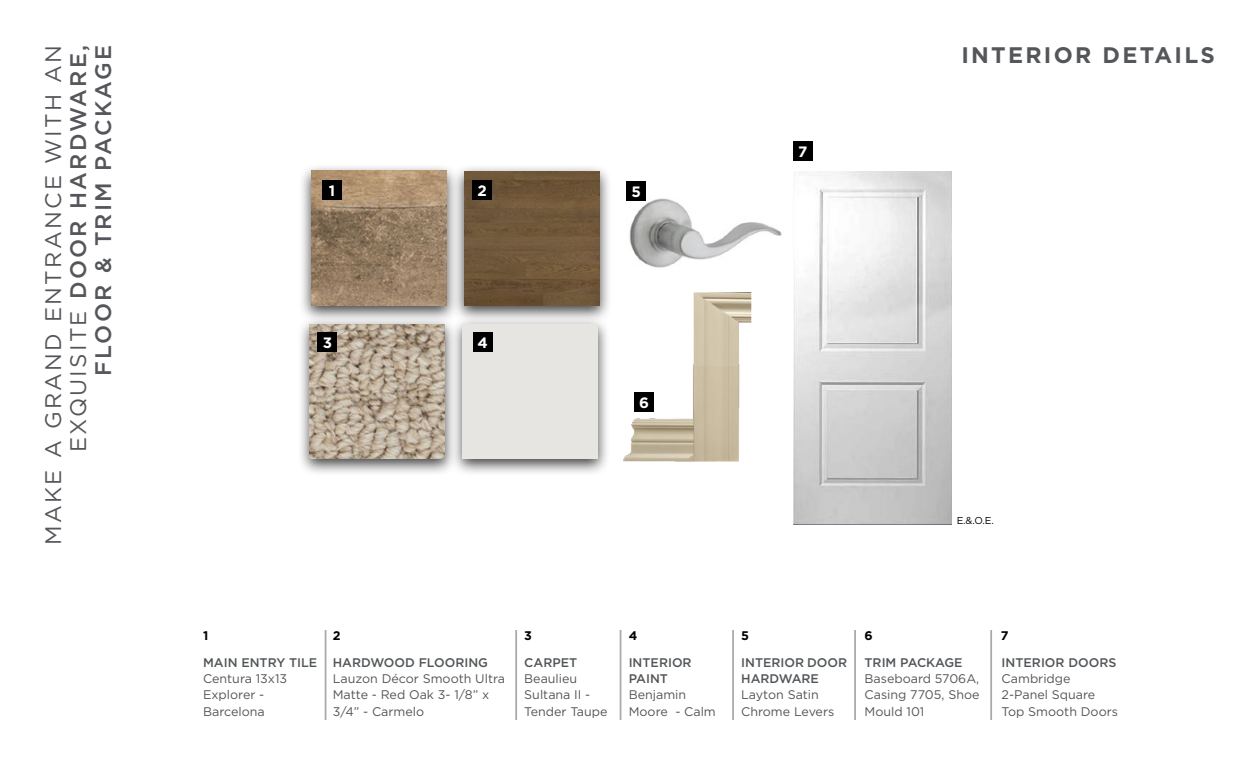
<style>
.page{position:relative;width:1260px;height:765px;background:#fff}
.page>*{position:absolute;margin:0;border:0;box-sizing:border-box;transform-origin:0 0}
.t1{font:22.5px/25px "Gotham";letter-spacing:.1em;color:#54565a;text-align:right}
.t2{font:700 22.5px "Gotham";letter-spacing:.1em;color:#54565a}
.t3{font:700 15px "Gotham";color:#fff}
.t4{font:12.5px/16.2px "Gotham";color:#525558}
.t5{font:500 12.5px/16.2px "Gotham";color:#525558}
.t6{font:700 12.5px "Gotham";color:#000}
.t7{font:10px "Gotham";color:#000}
.s1{font-weight:500}
</style>
<div class="page">
<hr style="left:325px;top:630px;width:1px;height:90px;background:#a7a9ac">
<hr style="left:515px;top:630px;width:2px;height:90px;background:#a7a9ac">
<hr style="left:854px;top:630px;width:2px;height:90px;background:#a7a9ac">
<hr style="left:620px;top:630px;width:1px;height:90px;background:#a7a9ac">
<hr style="left:732px;top:630px;width:2px;height:90px;background:#a7a9ac">
<hr style="left:990px;top:630px;width:2px;height:90px;background:#a7a9ac">
<img style="left:793px;top:171px;width:158px;height:353px">
<div style="left:450px;top:316px;width:160px;height:161px;background:#000;opacity:.75"></div>
<div style="left:463px;top:324px;width:135px;height:135px;background:#e6e5e1"></div>
<div style="left:299px;top:163px;width:160px;height:160px;background:#000;opacity:.75"></div>
<img style="left:311px;top:170px;width:135px;height:135px">
<div style="left:297px;top:316px;width:160px;height:161px;background:#000;opacity:.75"></div>
<img style="left:310px;top:324px;width:135px;height:135px">
<div style="left:452px;top:163px;width:160px;height:160px;background:#000;opacity:.75"></div>
<img style="left:464px;top:171px;width:135px;height:134px">
<div style="left:322px;top:180px;width:20px;height:19px;background:#000"></div>
<div style="left:318px;top:332px;width:19px;height:20px;background:#000"></div>
<div style="left:473px;top:332px;width:19px;height:20px;background:#000"></div>
<div style="left:472px;top:180px;width:20px;height:19px;background:#000"></div>
<div style="left:635px;top:392px;width:19px;height:20px;background:#000"></div>
<div style="left:793px;top:141px;width:20px;height:20px;background:#000"></div>
<img style="left:676px;top:365px;width:64px;height:97px">
<img style="left:693px;top:292px;width:59px;height:73px">
<img style="left:623px;top:407px;width:71px;height:54px">
<img style="left:626px;top:198px;width:156px;height:70px">
<div style="left:626px;top:181px;width:20px;height:19px;background:#000"></div>
<h1 class="t1" style="left:40px;top:545px;width:501px;rotate:-90deg">MAKE A GRAND ENTRANCE WITH AN<br>EXQUISITE <span class="s1">DOOR HARDWARE,<br>FLOOR &amp; TRIM PACKAGE</span></h1>
<h1 class="t2" style="left:961px;top:40px;width:255px">INTERIOR DETAILS</h1>
<p class="t3" style="left:798px;top:142px;width:11px">7</p>
<p class="t3" style="left:478px;top:180px;width:11px">2</p>
<p class="t3" style="left:329px;top:180px;width:8px">1</p>
<p class="t3" style="left:631px;top:181px;width:11px">5</p>
<p class="t3" style="left:477px;top:333px;width:12px">4</p>
<p class="t3" style="left:323px;top:333px;width:11px">3</p>
<p class="t3" style="left:639px;top:393px;width:11px">6</p>
<p class="t7" style="left:957px;top:514px;width:39px">E.&amp;.O.E.</p>
<p class="t6" style="left:203px;top:627px;width:7px">1</p>
<p class="t6" style="left:333px;top:627px;width:9px">2</p>
<p class="t6" style="left:524px;top:627px;width:9px">3</p>
<p class="t6" style="left:629px;top:627px;width:10px">4</p>
<p class="t6" style="left:741px;top:627px;width:9px">5</p>
<p class="t6" style="left:865px;top:627px;width:10px">6</p>
<p class="t6" style="left:1001px;top:627px;width:9px">7</p>
<p class="t5" style="left:741px;top:654px;width:108px">INTERIOR DOOR<br>HARDWARE</p>
<p class="t4" style="left:741px;top:687px;width:95px">Layton Satin<br>Chrome Levers</p>
<p class="t5" style="left:865px;top:654px;width:100px">TRIM PACKAGE</p>
<p class="t4" style="left:865px;top:670px;width:116px;text-align:justify">Baseboard 5706A, Casing 7705, Shoe Mould 101</p>
<p class="t5" style="left:1002px;top:654px;width:116px">INTERIOR DOORS</p>
<p class="t4" style="left:1002px;top:670px;width:118px">Cambridge<br>2-Panel Square<br>Top Smooth Doors</p>
<p class="t5" style="left:333px;top:654px;width:157px">HARDWOOD FLOORING</p>
<p class="t4" style="left:333px;top:670px;width:174px">Lauzon Décor Smooth Ultra<br>Matte - Red Oak 3- 1/8” x<br>3/4” - Carmelo</p>
<p class="t5" style="left:524px;top:654px;width:54px">CARPET</p>
<p class="t4" style="left:524px;top:670px;width:85px">Beaulieu<br>Sultana II -<br>Tender Taupe</p>
<p class="t5" style="left:629px;top:654px;width:64px">INTERIOR<br>PAINT</p>
<p class="t4" style="left:629px;top:687px;width:89px">Benjamin<br>Moore - Calm</p>
<p class="t5" style="left:203px;top:654px;width:116px">MAIN ENTRY TILE</p>
<p class="t4" style="left:203px;top:670px;width:86px">Centura 13x13<br>Explorer -<br>Barcelona</p>
</div>
